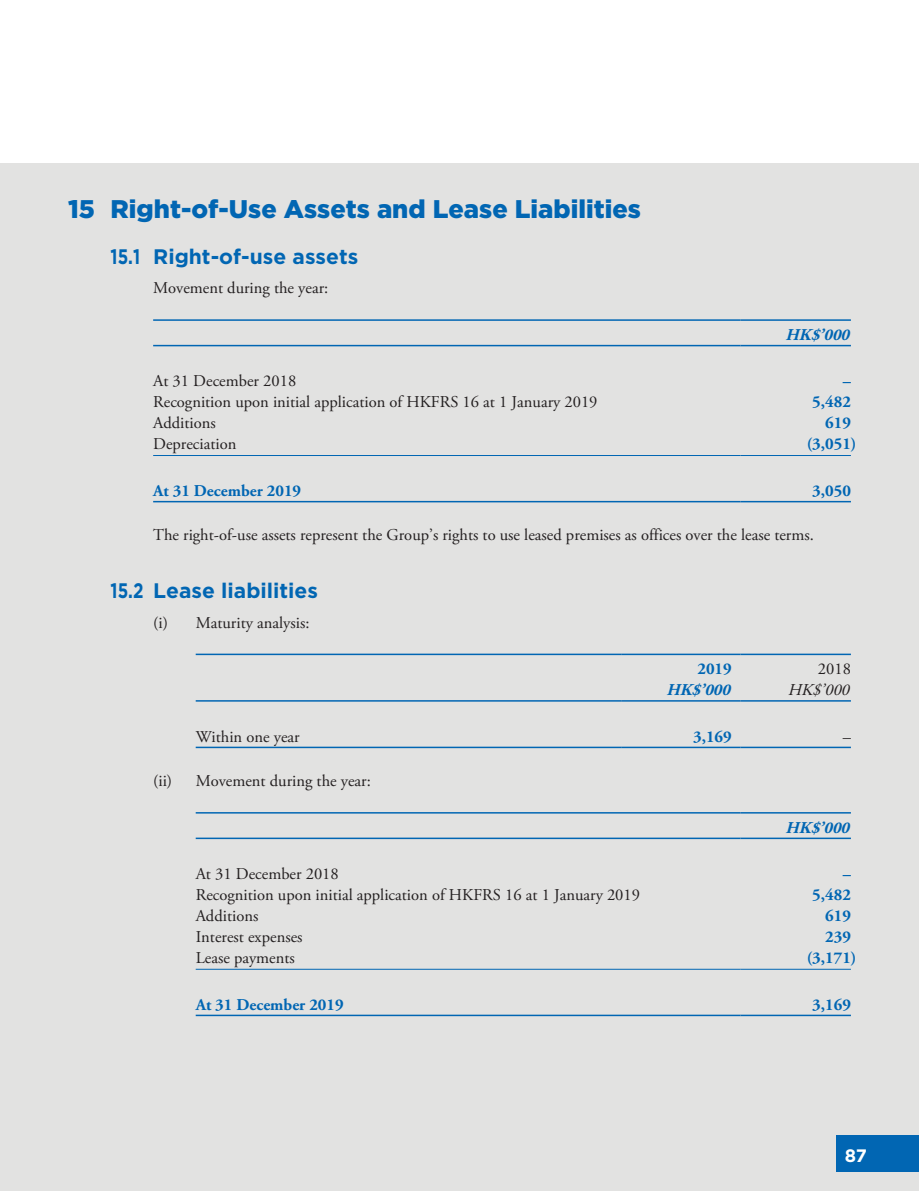
<style>
.page{position:relative;width:919px;height:1191px;background:#fff}
.page>*{position:absolute;margin:0;border:0;box-sizing:border-box;transform-origin:0 0}
.t1{font:900 25.5px "Gotham HTF";color:#0166b3}
.t2{font:700 21px "Gotham HTF";color:#0166b3;scale:.8 1}
.t3{font:700 18px "Gotham HTF";color:#fff}
.t4{font:16.5px "Adobe Garamond Pro";color:#231f20}
.t5{font:700 16.5px "Adobe Garamond Pro";color:#0166b3}
.t6{font:italic 700 16.5px "Adobe Garamond Pro";color:#0166b3}
.t7{font:italic 16.5px "Adobe Garamond Pro";color:#231f20}
</style>
<div class="page">
<div style="left:0;top:163px;width:918px;height:1028px;background:#e2e2e1"></div>
<div style="left:836px;top:1135px;width:82px;height:36px;background:#0166b3"></div>
<hr style="left:153px;top:319px;width:587px;height:2px;background:#0166b3">
<hr style="left:740px;top:319px;width:110px;height:2px;background:#0166b3">
<hr style="left:153px;top:345px;width:587px;height:1px;background:#0166b3">
<hr style="left:740px;top:345px;width:110px;height:1px;background:#0166b3">
<hr style="left:153px;top:455px;width:587px;height:1px;background:#0166b3">
<hr style="left:740px;top:455px;width:110px;height:1px;background:#0166b3">
<hr style="left:153px;top:501px;width:587px;height:1px;background:#0166b3">
<hr style="left:740px;top:501px;width:110px;height:1px;background:#0166b3">
<hr style="left:196px;top:653px;width:425px;height:2px;background:#0166b3">
<hr style="left:621px;top:653px;width:119px;height:2px;background:#0166b3">
<hr style="left:740px;top:653px;width:110px;height:2px;background:#0166b3">
<hr style="left:196px;top:700px;width:425px;height:1px;background:#0166b3">
<hr style="left:621px;top:700px;width:119px;height:1px;background:#0166b3">
<hr style="left:740px;top:700px;width:110px;height:1px;background:#0166b3">
<hr style="left:196px;top:746px;width:425px;height:2px;background:#0166b3">
<hr style="left:621px;top:746px;width:119px;height:2px;background:#0166b3">
<hr style="left:740px;top:746px;width:110px;height:2px;background:#0166b3">
<hr style="left:196px;top:812px;width:544px;height:1px;background:#0166b3">
<hr style="left:740px;top:812px;width:110px;height:1px;background:#0166b3">
<hr style="left:196px;top:837px;width:544px;height:2px;background:#0166b3">
<hr style="left:740px;top:837px;width:110px;height:2px;background:#0166b3">
<hr style="left:196px;top:969px;width:544px;height:1px;background:#0166b3">
<hr style="left:740px;top:969px;width:110px;height:1px;background:#0166b3">
<hr style="left:196px;top:1014px;width:544px;height:2px;background:#0166b3">
<hr style="left:740px;top:1014px;width:110px;height:2px;background:#0166b3">
<h1 class="t1" style="left:68px;top:195px;width:574px">15 Right-of-Use Assets and Lease Liabilities</h1>
<p class="t2" style="left:111px;top:244px;width:311px">15.1 Right-of-use assets</p>
<p class="t4" style="left:153px;top:278px;width:177px">Movement during the year:</p>
<p class="t6" style="left:785px;top:325px;width:70px">HK$’000</p>
<p class="t4" style="left:153px;top:371px;width:145px">At 31 December 2018</p>
<p class="t5" style="left:842px;top:371px;width:10px">–</p>
<p class="t4" style="left:153px;top:392px;width:446px">Recognition upon initial application of HKFRS 16 at 1 January 2019</p>
<p class="t5" style="left:812px;top:392px;width:40px">5,482</p>
<p class="t4" style="left:153px;top:413px;width:64px">Additions</p>
<p class="t5" style="left:825px;top:413px;width:27px">619</p>
<p class="t4" style="left:153px;top:434px;width:85px">Depreciation</p>
<p class="t5" style="left:806px;top:434px;width:51px">(3,051)</p>
<p class="t5" style="left:153px;top:481px;width:149px">At 31 December 2019</p>
<p class="t5" style="left:812px;top:481px;width:40px">3,050</p>
<p class="t4" style="left:153px;top:525px;width:662px">The right-of-use assets represent the Group’s rights to use leased premises as offices over the lease terms.</p>
<p class="t2" style="left:111px;top:578px;width:261px">15.2 Lease liabilities</p>
<p class="t4" style="left:153px;top:612px;width:158px">(i) Maturity analysis:</p>
<p class="t5" style="left:697px;top:659px;width:36px">2019</p>
<p class="t4" style="left:817px;top:659px;width:34px">2018</p>
<p class="t6" style="left:666px;top:680px;width:70px">HK$’000</p>
<p class="t7" style="left:787px;top:680px;width:68px">HK$’000</p>
<p class="t4" style="left:196px;top:726px;width:105px">Within one year</p>
<p class="t5" style="left:693px;top:726px;width:40px">3,169</p>
<p class="t4" style="left:842px;top:726px;width:10px">–</p>
<p class="t4" style="left:153px;top:771px;width:21px">(ii)</p>
<p class="t4" style="left:196px;top:771px;width:177px">Movement during the year:</p>
<p class="t6" style="left:785px;top:817px;width:70px">HK$’000</p>
<p class="t4" style="left:196px;top:864px;width:145px">At 31 December 2018</p>
<p class="t5" style="left:842px;top:864px;width:10px">–</p>
<p class="t4" style="left:196px;top:885px;width:446px">Recognition upon initial application of HKFRS 16 at 1 January 2019</p>
<p class="t5" style="left:812px;top:885px;width:40px">5,482</p>
<p class="t4" style="left:196px;top:906px;width:64px">Additions</p>
<p class="t5" style="left:825px;top:906px;width:27px">619</p>
<p class="t4" style="left:196px;top:927px;width:108px">Interest expenses</p>
<p class="t5" style="left:825px;top:927px;width:27px">239</p>
<p class="t4" style="left:196px;top:948px;width:101px">Lease payments</p>
<p class="t5" style="left:806px;top:948px;width:51px">(3,171)</p>
<p class="t5" style="left:196px;top:994px;width:149px">At 31 December 2019</p>
<p class="t5" style="left:812px;top:994px;width:40px">3,169</p>
<p class="t3" style="left:844px;top:1145px;width:24px">87</p>
</div>
